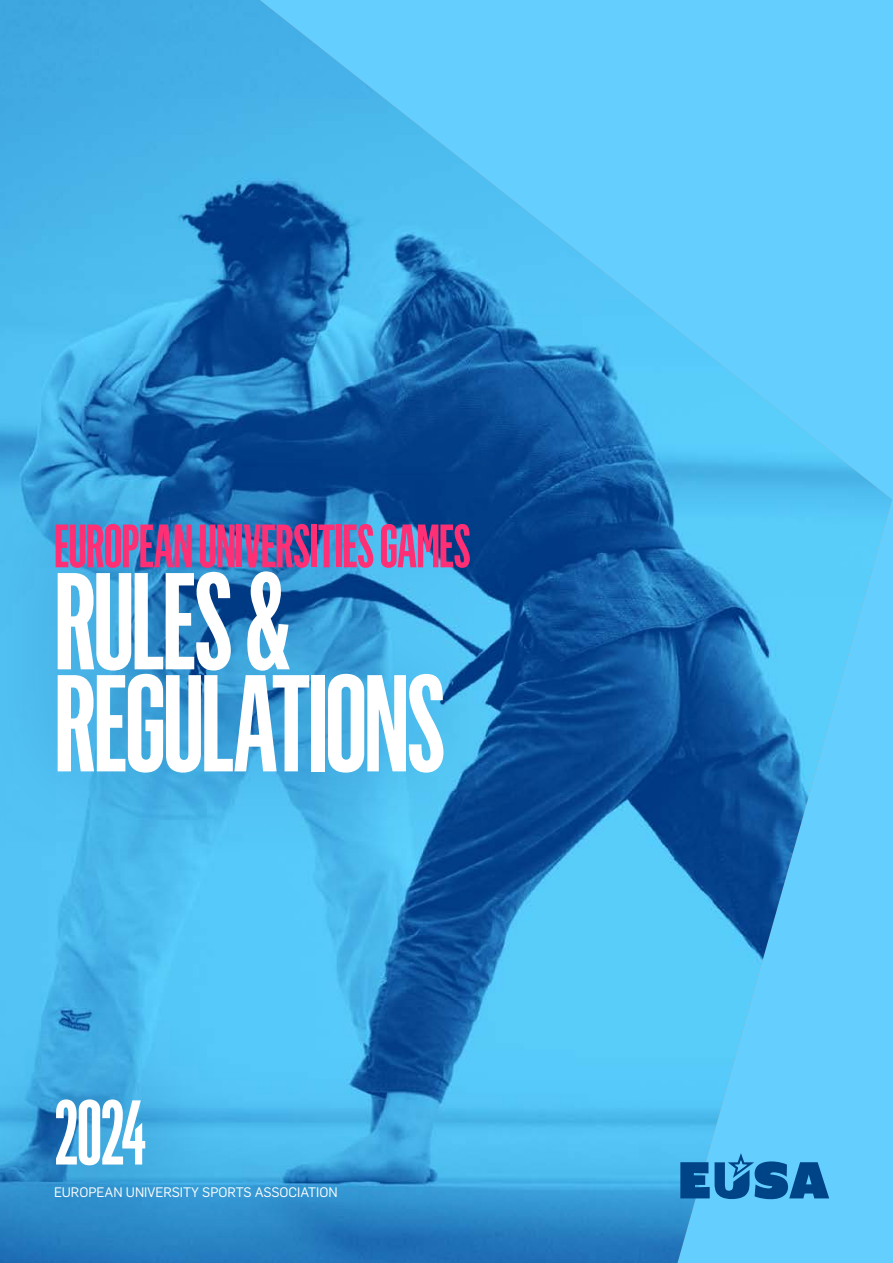
<style>
.page{position:relative;width:893px;height:1263px;background:#fff}
.page>*{position:absolute;margin:0;border:0;box-sizing:border-box;transform-origin:0 0}
.t1{font:600 135px/102px "Flama Ultracondensed";letter-spacing:-.025em;color:#fff}
.t2{font:600 90px "Flama Ultracondensed";color:#fff}
.t3{font:600 60px "Flama Ultracondensed";letter-spacing:-.015em;color:#ff2f75}
.t4{font:13.5px "Flama";color:#fff}
</style>
<div class="page">
<img style="left:0;top:0;width:892px;height:1263px">
<div style="left:0;top:431px;width:558px;height:434px;background:#048;opacity:.3"></div>
<div style="left:0;top:1008px;width:404px;height:255px;background:#048;opacity:.75"></div>
<svg style="left:680px;top:1153px;width:149px;height:46px"></svg>
<h3 class="t3" style="left:54px;top:509px;width:418px">EUROPEAN UNIVERSITIES GAMES</h3>
<h1 class="t1" style="left:54px;top:568px;width:393px">RULES &amp;<br>REGULATIONS</h1>
<h2 class="t2" style="left:54px;top:1077px;width:94px">2024</h2>
<p class="t4" style="left:54px;top:1183px;width:285px">EUROPEAN UNIVERSITY SPORTS ASSOCIATION</p>
</div>
